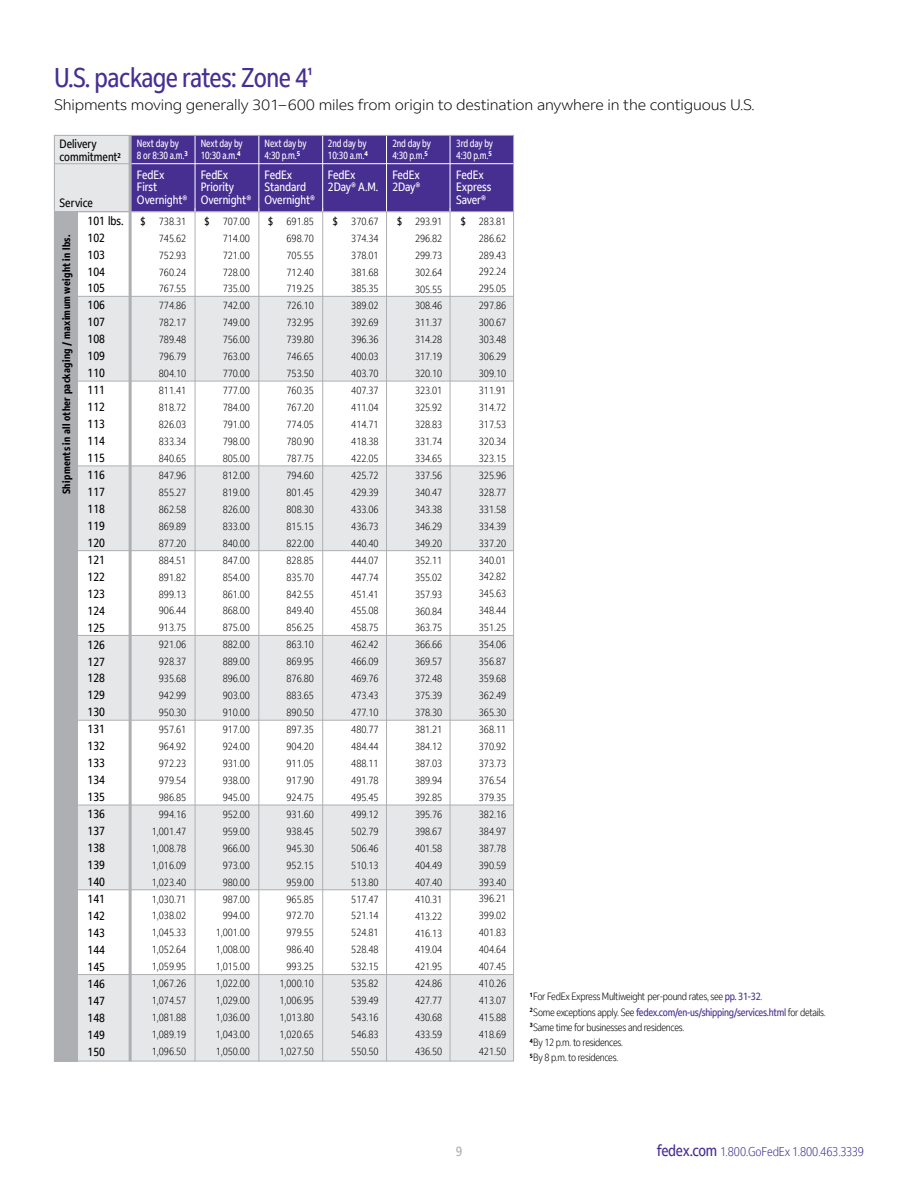
<style>
.page{position:relative;width:918px;height:1188px;background:#fff}
.page>*{position:absolute;margin:0;border:0;box-sizing:border-box;transform-origin:0 0}
.t1{font:condensed 27px "Fed Ex Sans";letter-spacing:-.02em;color:#472f92}
.t2{font:300 15px "Fed Ex Sans";letter-spacing:-.01em;color:#000}
.t3{font:condensed 13.5px "Fed Ex Sans";color:#adafb2}
.t4{font:300 condensed 12.75px "Fed Ex Sans";letter-spacing:-.01em;color:#472f92}
.t5{font:condensed 12px/17px "Fed Ex Sans";color:#000}
.t6{font:condensed 12px/12.8px "Fed Ex Sans";letter-spacing:-.005em;color:#fff}
.t7{font:300 condensed 10.5px/17px "Fed Ex Sans";color:#000;text-align:right}
.t8{font:300 condensed 10.5px/15.3px "Fed Ex Sans";letter-spacing:-.025em;color:#000}
.t9{font:condensed 10.5px/12.8px "Fed Ex Sans";letter-spacing:-.005em;color:#fff;scale:.9 1}
.t10{font:700 condensed 10.5px "Fed Ex Sans";letter-spacing:.035em;color:#000}
.t11{font:condensed 10.5px "Fed Ex Sans";color:#000}
.t12{font:700 condensed 10.5px "Fed Ex Sans";color:#472f92}
.s1{font-weight:400;color:#472f92}
.s2{font-weight:400;font-size:15.75px}
</style>
<div class="page">
<div style="left:74px;top:296px;width:440px;height:85px;background:#e6e7e8"></div>
<div style="left:74px;top:466px;width:440px;height:85px;background:#e6e7e8"></div>
<div style="left:74px;top:636px;width:440px;height:84px;background:#e6e7e8"></div>
<div style="left:74px;top:805px;width:440px;height:85px;background:#e6e7e8"></div>
<div style="left:74px;top:975px;width:440px;height:86px;background:#e6e7e8"></div>
<hr style="left:67px;top:296px;width:447px;height:1px;background:#adafb2">
<hr style="left:67px;top:381px;width:447px;height:1px;background:#adafb2">
<hr style="left:67px;top:466px;width:447px;height:1px;background:#adafb2">
<hr style="left:67px;top:550px;width:447px;height:1px;background:#adafb2">
<hr style="left:67px;top:635px;width:447px;height:1px;background:#adafb2">
<hr style="left:67px;top:720px;width:447px;height:1px;background:#adafb2">
<hr style="left:67px;top:805px;width:447px;height:1px;background:#adafb2">
<hr style="left:67px;top:889px;width:447px;height:1px;background:#adafb2">
<hr style="left:67px;top:974px;width:447px;height:1px;background:#adafb2">
<hr style="left:54px;top:1061px;width:460px;height:1px;background:#adafb2">
<div style="left:54px;top:211px;width:23px;height:850px;background:#adafb2"></div>
<div style="left:129px;top:135px;width:384px;height:77px;background:#472f92"></div>
<div style="left:54px;top:135px;width:76px;height:77px;background:#e6e7e8"></div>
<hr style="left:54px;top:135px;width:1px;height:927px;background:#adafb2">
<hr style="left:195px;top:208px;width:1px;height:853px;background:#adafb2">
<hr style="left:195px;top:135px;width:1px;height:77px;background:#fff">
<hr style="left:259px;top:208px;width:1px;height:853px;background:#adafb2">
<hr style="left:258px;top:135px;width:1px;height:77px;background:#fff">
<hr style="left:322px;top:208px;width:1px;height:853px;background:#adafb2">
<hr style="left:322px;top:135px;width:1px;height:77px;background:#fff">
<hr style="left:386px;top:212px;width:1px;height:849px;background:#adafb2">
<hr style="left:386px;top:135px;width:1px;height:77px;background:#fff">
<hr style="left:131px;top:163px;width:383px;height:1px;background:#fff">
<hr style="left:55px;top:163px;width:75px;height:1px;background:#adafb2">
<hr style="left:129px;top:135px;width:3px;height:926px;background:#adafb2">
<hr style="left:450px;top:208px;width:1px;height:853px;background:#adafb2">
<hr style="left:450px;top:135px;width:1px;height:77px;background:#fff">
<hr style="left:513px;top:136px;width:1px;height:925px;background:#adafb2">
<hr style="left:54px;top:135px;width:460px;height:1px;background:#adafb2">
<hr style="left:54px;top:211px;width:460px;height:1px;background:#adafb2">
<h1 class="t1" style="left:54px;top:62px;width:256px">U.S. package rates: Zone 4</h1>
<p class="t12" style="left:308px;top:66px;width:7px">1</p>
<h2 class="t2" style="left:54px;top:96px;width:702px">Shipments moving generally 301–600 miles from origin to destination anywhere in the contiguous U.S.</h2>
<p class="t5" style="left:60px;top:137px;width:63px;line-height:13.5px">Delivery commitment<sup>2</sup></p>
<p class="t5" style="left:60px;top:194px;width:35px">Service</p>
<p class="t10" style="left:60px;top:494px;width:261px;rotate:-90deg">Shipments in all other packaging / maximum weight in lbs.</p>
<p class="t5" style="left:88px;top:212px;width:37px">101 lbs.<br>102<br>103<br>104<br>105<br>106<br>107<br>108<br>109<br>110<br>111<br>112<br>113<br>114<br>115<br>116<br>117<br>118<br>119<br>120<br>121<br>122<br>123<br>124<br>125<br>126<br>127<br>128<br>129<br>130<br>131<br>132<br>133<br>134<br>135<br>136<br>137<br>138<br>139<br>140<br>141<br>142<br>143<br>144<br>145<br>146<br>147<br>148<br>149<br>150</p>
<p class="t9" style="left:137px;top:137px;width:58px">Next day by<br>8 or 8:30 a.m.<sup>3</sup></p>
<p class="t9" style="left:201px;top:137px;width:48px">Next day by<br>10:30 a.m.<sup>4</sup></p>
<p class="t9" style="left:265px;top:137px;width:48px">Next day by<br>4:30 p.m.<sup>5</sup></p>
<p class="t9" style="left:392px;top:137px;width:44px">2nd day by<br>4:30 p.m.<sup>5</sup></p>
<p class="t9" style="left:456px;top:137px;width:43px">3rd day by<br>4:30 p.m.<sup>5</sup></p>
<p class="t9" style="left:328px;top:137px;width:46px">2nd day by<br>10:30 a.m.<sup>4</sup></p>
<p class="t6" style="left:137px;top:168px;width:52px">FedEx<br>First<br>Overnight®</p>
<p class="t11" style="left:141px;top:215px;width:7px">$</p>
<p class="t7" style="left:152px;top:213px;width:36px">738.31<br>745.62<br>752.93<br>760.24<br>767.55<br>774.86<br>782.17<br>789.48<br>796.79<br>804.10<br>811.41<br>818.72<br>826.03<br>833.34<br>840.65<br>847.96<br>855.27<br>862.58<br>869.89<br>877.20<br>884.51<br>891.82<br>899.13<br>906.44<br>913.75<br>921.06<br>928.37<br>935.68<br>942.99<br>950.30<br>957.61<br>964.92<br>972.23<br>979.54<br>986.85<br>994.16<br>1,001.47<br>1,008.78<br>1,016.09<br>1,023.40<br>1,030.71<br>1,038.02<br>1,045.33<br>1,052.64<br>1,059.95<br>1,067.26<br>1,074.57<br>1,081.88<br>1,089.19<br>1,096.50</p>
<p class="t6" style="left:201px;top:168px;width:52px">FedEx<br>Priority<br>Overnight®</p>
<p class="t11" style="left:204px;top:215px;width:7px">$</p>
<p class="t7" style="left:216px;top:213px;width:36px">707.00<br>714.00<br>721.00<br>728.00<br>735.00<br>742.00<br>749.00<br>756.00<br>763.00<br>770.00<br>777.00<br>784.00<br>791.00<br>798.00<br>805.00<br>812.00<br>819.00<br>826.00<br>833.00<br>840.00<br>847.00<br>854.00<br>861.00<br>868.00<br>875.00<br>882.00<br>889.00<br>896.00<br>903.00<br>910.00<br>917.00<br>924.00<br>931.00<br>938.00<br>945.00<br>952.00<br>959.00<br>966.00<br>973.00<br>980.00<br>987.00<br>994.00<br>1,001.00<br>1,008.00<br>1,015.00<br>1,022.00<br>1,029.00<br>1,036.00<br>1,043.00<br>1,050.00</p>
<p class="t6" style="left:265px;top:168px;width:52px">FedEx<br>Standard<br>Overnight®</p>
<p class="t11" style="left:268px;top:215px;width:7px">$</p>
<p class="t7" style="left:280px;top:213px;width:36px">691.85<br>698.70<br>705.55<br>712.40<br>719.25<br>726.10<br>732.95<br>739.80<br>746.65<br>753.50<br>760.35<br>767.20<br>774.05<br>780.90<br>787.75<br>794.60<br>801.45<br>808.30<br>815.15<br>822.00<br>828.85<br>835.70<br>842.55<br>849.40<br>856.25<br>863.10<br>869.95<br>876.80<br>883.65<br>890.50<br>897.35<br>904.20<br>911.05<br>917.90<br>924.75<br>931.60<br>938.45<br>945.30<br>952.15<br>959.00<br>965.85<br>972.70<br>979.55<br>986.40<br>993.25<br>1,000.10<br>1,006.95<br>1,013.80<br>1,020.65<br>1,027.50</p>
<p class="t6" style="left:328px;top:168px;width:52px">FedEx<br>2Day® A.M.</p>
<p class="t11" style="left:333px;top:215px;width:7px">$</p>
<p class="t7" style="left:351px;top:213px;width:29px;text-align:justify">370.67<br>374.34<br>378.01<br>381.68<br>385.35<br>389.02<br>392.69<br>396.36<br>400.03<br>403.70<br>407.37<br>411.04<br>414.71<br>418.38<br>422.05<br>425.72<br>429.39<br>433.06<br>436.73<br>440.40<br>444.07<br>447.74<br>451.41<br>455.08<br>458.75<br>462.42<br>466.09<br>469.76<br>473.43<br>477.10<br>480.77<br>484.44<br>488.11<br>491.78<br>495.45<br>499.12<br>502.79<br>506.46<br>510.13<br>513.80<br>517.47<br>521.14<br>524.81<br>528.48<br>532.15<br>535.82<br>539.49<br>543.16<br>546.83<br>550.50</p>
<p class="t6" style="left:392px;top:168px;width:30px">FedEx<br>2Day®</p>
<p class="t6" style="left:456px;top:168px;width:37px">FedEx<br>Express<br>Saver®</p>
<p class="t11" style="left:397px;top:215px;width:7px">$</p>
<p class="t11" style="left:461px;top:215px;width:7px">$</p>
<p class="t7" style="left:415px;top:213px;width:29px;text-align:justify">293.91<br>296.82<br>299.73<br>302.64<br>305.55<br>308.46<br>311.37<br>314.28<br>317.19<br>320.10<br>323.01<br>325.92<br>328.83<br>331.74<br>334.65<br>337.56<br>340.47<br>343.38<br>346.29<br>349.20<br>352.11<br>355.02<br>357.93<br>360.84<br>363.75<br>366.66<br>369.57<br>372.48<br>375.39<br>378.30<br>381.21<br>384.12<br>387.03<br>389.94<br>392.85<br>395.76<br>398.67<br>401.58<br>404.49<br>407.40<br>410.31<br>413.22<br>416.13<br>419.04<br>421.95<br>424.86<br>427.77<br>430.68<br>433.59<br>436.50</p>
<p class="t7" style="left:479px;top:213px;width:29px;text-align:justify">283.81<br>286.62<br>289.43<br>292.24<br>295.05<br>297.86<br>300.67<br>303.48<br>306.29<br>309.10<br>311.91<br>314.72<br>317.53<br>320.34<br>323.15<br>325.96<br>328.77<br>331.58<br>334.39<br>337.20<br>340.01<br>342.82<br>345.63<br>348.44<br>351.25<br>354.06<br>356.87<br>359.68<br>362.49<br>365.30<br>368.11<br>370.92<br>373.73<br>376.54<br>379.35<br>382.16<br>384.97<br>387.78<br>390.59<br>393.40<br>396.21<br>399.02<br>401.83<br>404.64<br>407.45<br>410.26<br>413.07<br>415.88<br>418.69<br>421.50</p>
<p class="t8" style="left:530px;top:989px;width:298px"><sup>1</sup>For FedEx Express Multiweight per-pound rates, see <span class="s1">pp. 31-32</span>.<br><sup>2</sup>Some exceptions apply. See <span class="s1">fedex.com/en-us/shipping/services.html</span> for details.<br><sup>3</sup> Same time for businesses and residences.<br><sup>4</sup>By 12 p.m. to residences.<br><sup>5</sup> By 8 p.m. to residences.</p>
<p class="t3" style="left:456px;top:1144px;width:8px">9</p>
<p class="t4" style="left:657px;top:1144px;width:209px"><span class="s2">fedex.com</span> 1.800.GoFedEx 1.800.463.3339</p>
</div>
